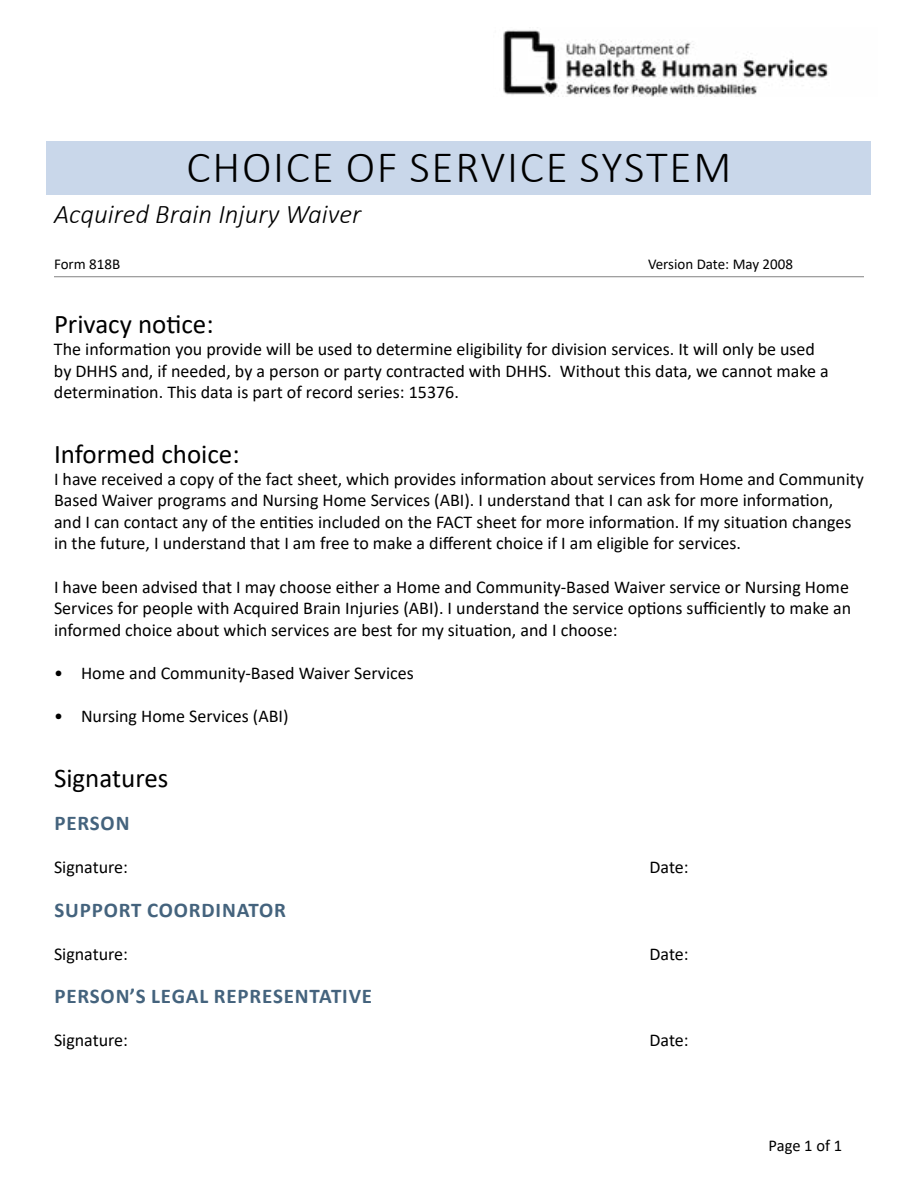
<style>
.page{position:relative;width:918px;height:1188px;background:#fff}
.page>*{position:absolute;margin:0;border:0;box-sizing:border-box;transform-origin:0 0}
.t1{font:300 45px "Calibri";letter-spacing:.04em;color:#000}
.t2{font:27px "Calibri";color:#000}
.t3{font:italic 300 27px "Calibri";color:#000}
.t4{font:700 21px "Calibri";letter-spacing:.04em;color:#44637d}
.t5{font:18px/21.6px "Calibri";color:#000}
.t6{font:16.5px "Calibri";letter-spacing:-.005em;color:#000}
.t7{font:15px "Calibri";color:#000}
</style>
<div class="page">
<hr style="left:54px;top:276px;width:810px;height:1px;background:#919091">
<div style="left:46px;top:141px;width:826px;height:54px;background:#c9d7ea"></div>
<img style="left:503px;top:30px;width:325px;height:66px">
<h1 class="t1" style="left:187px;top:139px;width:546px">CHOICE OF SERVICE SYSTEM</h1>
<h2 class="t3" style="left:54px;top:197px;width:309px">Acquired Brain Injury Waiver</h2>
<p class="t7" style="left:54px;top:253px;width:68px">Form 818B</p>
<p class="t7" style="left:648px;top:253px;width:147px">Version Date: May 2008</p>
<p class="t2" style="left:54px;top:306px;width:161px">Privacy notice:</p>
<p class="t5" style="left:54px;top:338px;width:776px">The information you provide will be used to determine eligibility for division services. It will only be used by DHHS and, if needed, by a person or party contracted with DHHS. Without this data, we cannot make a determination. This data is part of record series: 15376.</p>
<p class="t2" style="left:54px;top:435px;width:187px">Informed choice:</p>
<p class="t5" style="left:54px;top:467px;width:811px">I have received a copy of the fact sheet, which provides information about services from Home and Community Based Waiver programs and Nursing Home Services (ABI). I understand that I can ask for more information, and I can contact any of the entities included on the FACT sheet for more information. If my situation changes in the future, I understand that I am free to make a different choice if I am eligible for services.</p>
<p class="t5" style="left:54px;top:575px;width:799px">I have been advised that I may choose either a Home and Community-Based Waiver service or Nursing Home<br>Services for people with Acquired Brain Injuries (ABI). I understand the service options sufficiently to make an informed choice about which services are best for my situation, and I choose:</p>
<p class="t5" style="left:54px;top:662px;width:361px">• Home and Community-Based Waiver Services</p>
<p class="t5" style="left:54px;top:705px;width:236px">• Nursing Home Services (ABI)</p>
<p class="t2" style="left:54px;top:759px;width:116px">Signatures</p>
<p class="t4" style="left:54px;top:808px;width:77px">PERSON</p>
<p class="t5" style="left:54px;top:856px;width:76px">Signature:</p>
<p class="t5" style="left:650px;top:856px;width:41px">Date:</p>
<p class="t4" style="left:54px;top:895px;width:233px">SUPPORT COORDINATOR</p>
<p class="t5" style="left:54px;top:943px;width:76px">Signature:</p>
<p class="t5" style="left:650px;top:943px;width:41px">Date:</p>
<p class="t4" style="left:54px;top:981px;width:319px">PERSON’S LEGAL REPRESENTATIVE</p>
<p class="t5" style="left:54px;top:1029px;width:76px">Signature:</p>
<p class="t5" style="left:650px;top:1029px;width:41px">Date:</p>
<p class="t6" style="left:769px;top:1134px;width:75px">Page 1 of 1</p>
</div>
